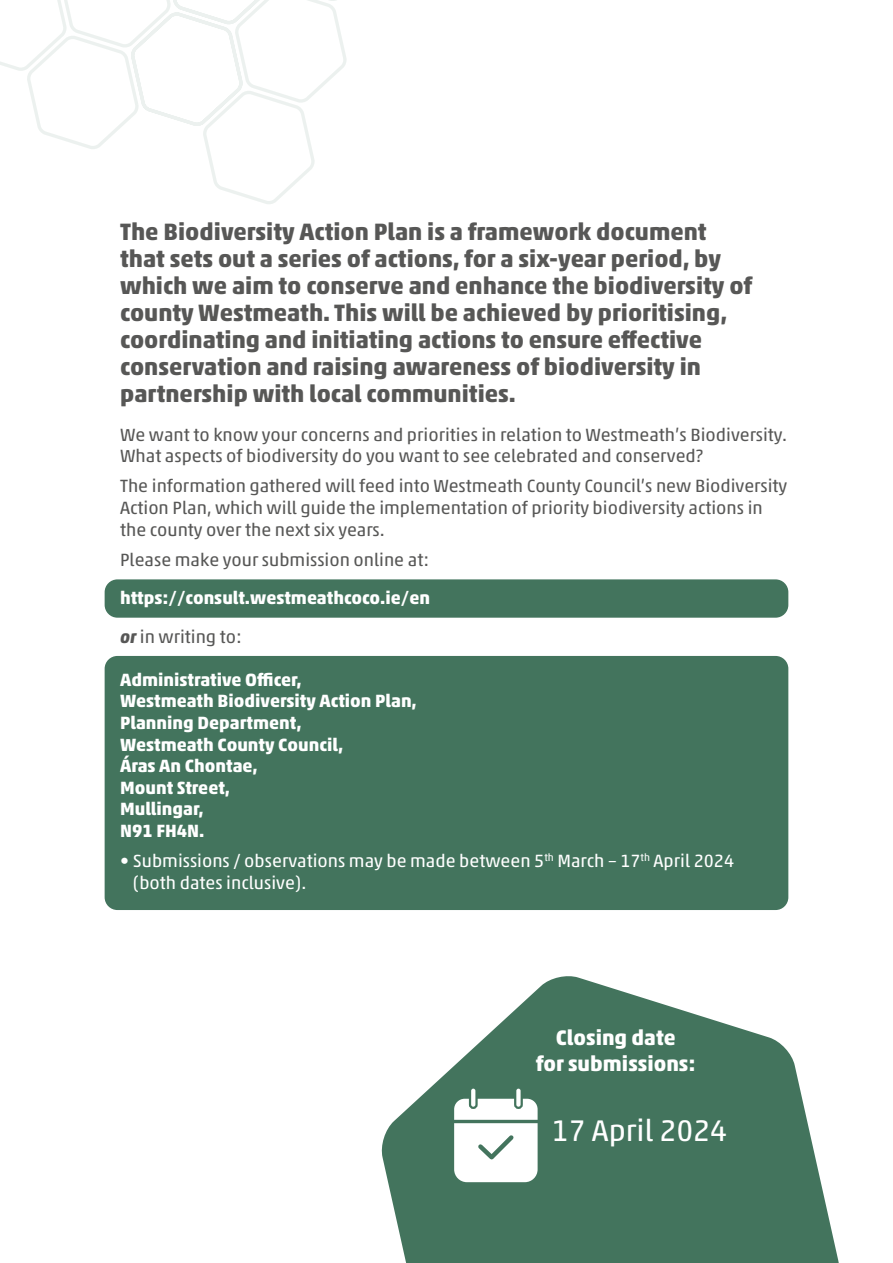
<style>
.page{position:relative;width:893px;height:1263px;background:#fff}
.page>*{position:absolute;margin:0;border:0;box-sizing:border-box;transform-origin:0 0}
.t1{font:30.3px "Akko Pro";color:#fff}
.t2{font:700 24px/27px "Akko Pro";color:#575756}
.t3{font:700 21.3px/25.7px "Akko Pro";color:#fff;text-align:center}
.t4{font:18px/21.6px "Akko Pro";color:#575756}
.t5{font:700 18px/21.6px "Akko Pro";color:#fff}
.t6{font:18px/21.6px "Akko Pro";color:#fff}
.s1{font-style:italic;color:#575756}
.s2{font-weight:400;color:#575756}
</style>
<div class="page">
<svg style="left:0;top:0;width:347px;height:204px"></svg>
<svg style="left:381px;top:976px;width:458px;height:287px;fill:#43745d"></svg>
<div style="left:105px;top:579px;width:683px;height:39px;background:#43745d;border-radius:13px"></div>
<div style="left:105px;top:656px;width:683px;height:254px;background:#43745d;border-radius:13px"></div>
<div style="left:469px;top:1086px;width:9px;height:23px;border:4px solid #43745d;border-radius:2px"></div>
<div style="left:514px;top:1086px;width:9px;height:23px;border:4px solid #43745d;border-radius:2px"></div>
<svg style="left:471px;top:1089px;width:4px;height:18px"></svg>
<div style="left:516px;top:1089px;width:5px;height:18px;background:#fff;border-radius:2px"></div>
<svg style="left:454px;top:1099px;width:84px;height:83px"></svg>
<p class="t2" style="left:120px;top:218px;width:634px">The Biodiversity Action Plan is a framework document that sets out a series of actions, for a six-year period, by which we aim to conserve and enhance the biodiversity of county Westmeath. This will be achieved by prioritising, coordinating and initiating actions to ensure effective conservation and raising awareness of biodiversity in partnership with local communities.</p>
<p class="t4" style="left:120px;top:423px;width:668px">We want to know your concerns and priorities in relation to Westmeath’s Biodiversity.<br>What aspects of biodiversity do you want to see celebrated and conserved?</p>
<p class="t4" style="left:120px;top:475px;width:669px">The information gathered will feed into Westmeath County Council’s new Biodiversity<br>Action Plan, which will guide the implementation of priority biodiversity actions in the county over the next six years.</p>
<p class="t4" style="left:120px;top:548px;width:310px">Please make your submission online at:</p>
<p class="t5" style="left:120px;top:579px;width:311px;line-height:38.5px">https://consult.westmeathcoco.ie/en <span class="s1">or</span> <span class="s2">in writing to:</span></p>
<p class="t5" style="left:120px;top:668px;width:298px">Administrative Officer,<br>Westmeath Biodiversity Action Plan,<br>Planning Department,<br>Westmeath County Council,<br>Áras An Chontae,<br>Mount Street,<br>Mullingar,<br>N91 FH4N.</p>
<p class="t6" style="left:133px;top:850px;width:603px;text-indent:-13px">• Submissions / observations may be made between 5<sup>th</sup> March – 17<sup>th</sup> April 2024 (both dates inclusive).</p>
<p class="t3" style="left:536px;top:1024px;width:161px">Closing date<br>for submissions:</p>
<h1 class="t1" style="left:552px;top:1112px;width:177px">17 April 2024</h1>
</div>
